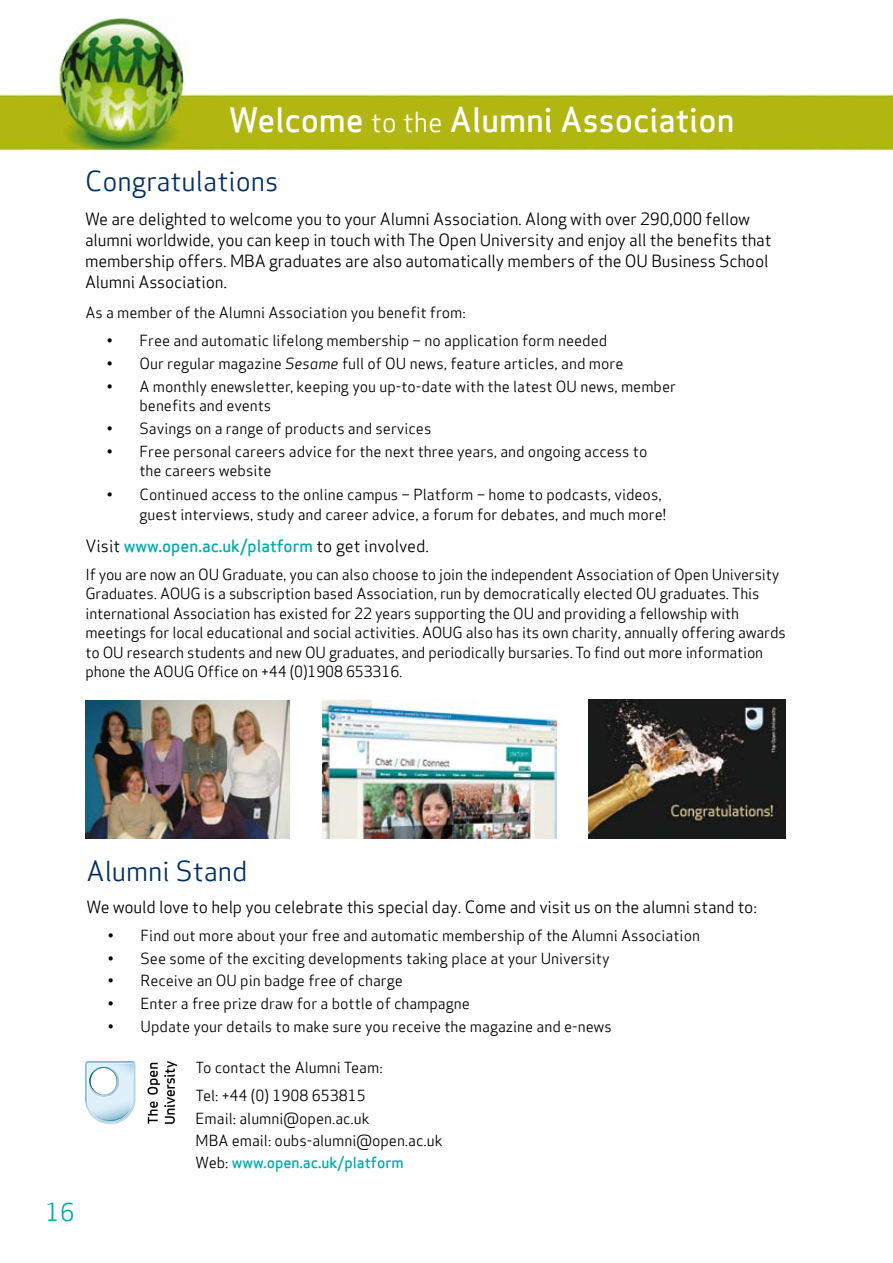
<style>
.page{position:relative;width:893px;height:1263px;background:#fff}
.page>*{position:absolute;margin:0;border:0;box-sizing:border-box;transform-origin:0 0}
.t1{font:33px "Apex Sans Medium T";color:#fff}
.t2{font:27px "Apex Sans Book T";color:#002f64}
.t3{font:24px "Apex Sans Book T";color:#00adaa}
.t4{font:16.5px/21px "Apex Sans Book T";letter-spacing:-.01em;color:#000}
.t5{font:16.5px "Apex Sans Medium T";color:#00adaa}
.t6{font:15px/19.5px "Apex Sans Book T";color:#000}
.t7{font:15px "Apex Sans Medium T";color:#00adaa}
.s1{font-family:"Apex Sans Book T";font-size:27px}
.s2{font-family:"Apex Sans Book Italic T"}
.s3{font-family:"Apex Sans Book T";color:#000}
</style>
<div class="page">
<img style="left:0;top:16px;width:893px;height:136px">
<svg style="left:85px;top:1061px;width:50px;height:63px"></svg>
<svg style="left:148px;top:1061px;width:29px;height:63px"></svg>
<img style="left:588px;top:699px;width:198px;height:140px">
<img style="left:322px;top:700px;width:235px;height:138px">
<img style="left:86px;top:700px;width:204px;height:139px">
<h1 class="t1" style="left:229px;top:99px;width:507px">Welcome <span class="s1">to the</span> Alumni Association</h1>
<h2 class="t2" style="left:85px;top:164px;width:195px">Congratulations</h2>
<p class="t4" style="left:85px;top:208px;width:688px">We are delighted to welcome you to your Alumni Association. Along with over 290,000 fellow alumni worldwide, you can keep in touch with The Open University and enjoy all the benefits that membership offers. MBA graduates are also automatically members of the OU Business School Alumni Association.</p>
<p class="t6" style="left:85px;top:303px;width:382px">As a member of the Alumni Association you benefit from:</p>
<p class="t6" style="left:107px;top:331px;width:502px">• Free and automatic lifelong membership – no application form needed</p>
<p class="t6" style="left:107px;top:354px;width:518px">• Our regular magazine <span class="s2">Sesame</span> full of OU news, feature articles, and more</p>
<p class="t6" style="left:139px;top:376px;width:538px;text-indent:-33px">• A monthly enewsletter, keeping you up-to-date with the latest OU news, member benefits and events</p>
<p class="t6" style="left:107px;top:419px;width:326px">• Savings on a range of products and services</p>
<p class="t6" style="left:139px;top:441px;width:509px;text-indent:-33px">• Free personal careers advice for the next three years, and ongoing access to the careers website</p>
<p class="t6" style="left:107px;top:485px;width:561px;text-align:right">• Continued access to the online campus – Platform – home to podcasts, videos, guest interviews, study and career advice, a forum for debates, and much more!</p>
<p class="t5" style="left:85px;top:535px;width:345px"><span class="s3">Visit</span> www.open.ac.uk/platform <span class="s3">to get involved.</span></p>
<p class="t6" style="left:85px;top:564px;width:702px">If you are now an OU Graduate, you can also choose to join the independent Association of Open University Graduates. AOUG is a subscription based Association, run by democratically elected OU graduates. This international Association has existed for 22 years supporting the OU and providing a fellowship with meetings for local educational and social activities. AOUG also has its own charity, annually offering awards to OU research students and new OU graduates, and periodically bursaries. To find out more information phone the AOUG Office on +44 (0)1908 653316.</p>
<h3 class="t3" style="left:46px;top:1197px;width:30px">16</h3>
<h2 class="t2" style="left:87px;top:853px;width:162px">Alumni Stand</h2>
<p class="t4" style="left:87px;top:896px;width:672px">We would love to help you celebrate this special day. Come and visit us on the alumni stand to:</p>
<p class="t6" style="left:108px;top:926px;width:594px">• Find out more about your free and automatic membership of the Alumni Association</p>
<p class="t6" style="left:108px;top:948px;width:503px">• See some of the exciting developments taking place at your University</p>
<p class="t6" style="left:108px;top:971px;width:297px">• Receive an OU pin badge free of charge</p>
<p class="t6" style="left:108px;top:994px;width:364px">• Enter a free prize draw for a bottle of champagne</p>
<p class="t6" style="left:108px;top:1016px;width:506px">• Update your details to make sure you receive the magazine and e-news</p>
<p class="t6" style="left:196px;top:1053px;width:189px;line-height:28px">To contact the Alumni Team:<br>Tel: +44 (0) 1908 653815</p>
<p class="t6" style="left:196px;top:1107px;width:249px;line-height:22.2px">Email: alumni@open.ac.uk<br>MBA email: oubs-alumni@open.ac.uk</p>
<p class="t7" style="left:196px;top:1153px;width:210px"><span class="s3">Web:</span> www.open.ac.uk/platform</p>
</div>
